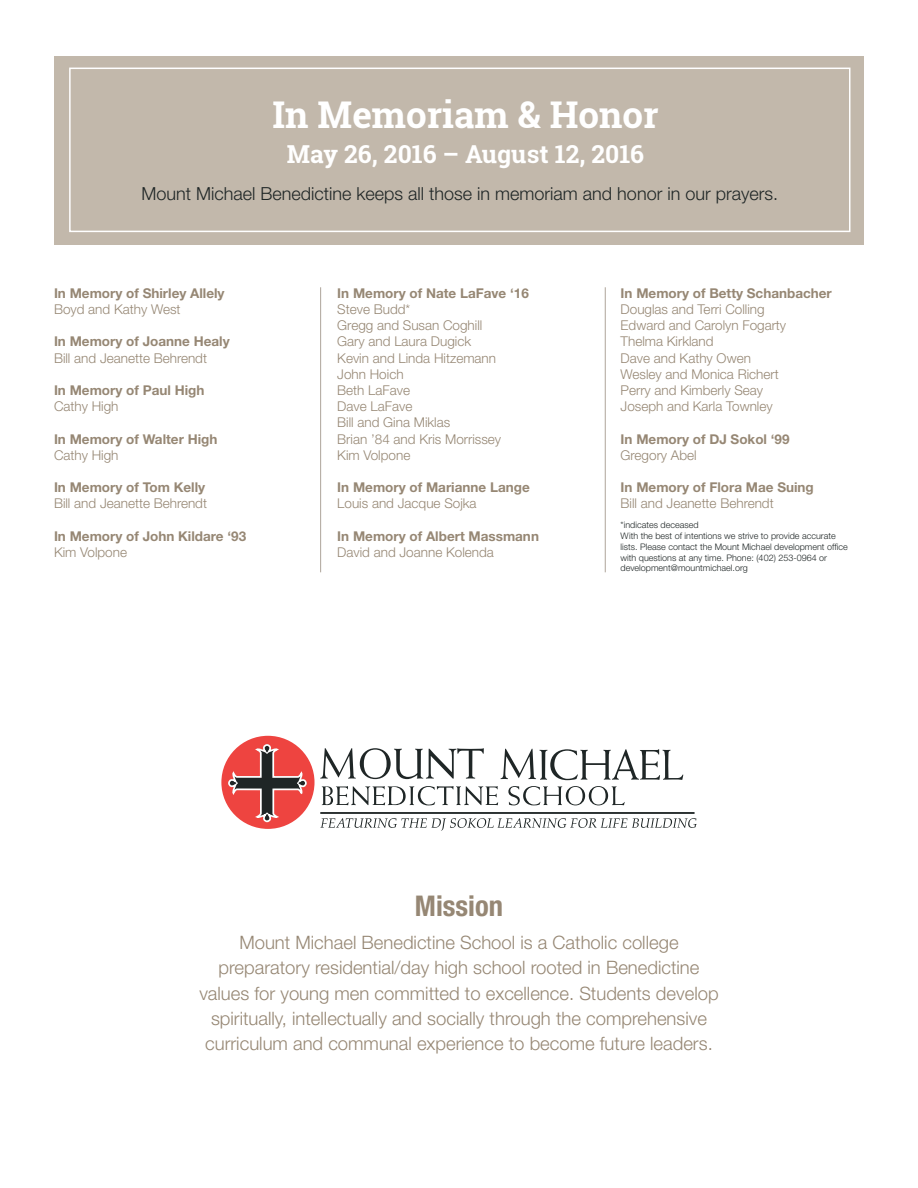
<style>
.page{position:relative;width:918px;height:1188px;background:#fff}
.page>*{position:absolute;margin:0;border:0;box-sizing:border-box;transform-origin:0 0}
.t1{font:700 36.9px "Roboto Slab";color:#fff}
.t2{font:700 condensed 28.5px "Helvetica Neue";color:#968774}
.t3{font:700 24.75px "Roboto Slab";color:#fff}
.t4{font:300 18.45px/25.2px "Helvetica Neue";color:#968774;text-align:center}
.t5{font:300 18px "Helvetica Neue";color:#1f2626}
.t6{font:300 13.5px "Helvetica Neue";color:#968774}
.t7{font:700 13.5px "Helvetica Neue";color:#968774}
.t8{font:300 9px/10.8px "Helvetica Neue";color:#1f2626}
</style>
<div class="page">
<div style="left:55px;top:56px;width:809px;height:189px;background:#c2b8ab"></div>
<div style="left:69px;top:68px;width:781px;height:164px;border:2px solid #fff"></div>
<hr style="left:320px;top:287px;width:1px;height:285px;background:#aea49a">
<hr style="left:605px;top:287px;width:1px;height:285px;background:#aea49a">
<div style="left:221px;top:736px;width:94px;height:93px;background:#ee4440;border-radius:50%"></div>
<svg style="left:227px;top:743px;width:81px;height:80px"></svg>
<svg style="left:320px;top:748px;width:164px;height:31px"></svg>
<svg style="left:501px;top:749px;width:182px;height:31px"></svg>
<svg style="left:322px;top:786px;width:176px;height:19px"></svg>
<svg style="left:508px;top:786px;width:117px;height:19px"></svg>
<hr style="left:320px;top:812px;width:375px;height:2px;background:#1f2626">
<svg style="left:320px;top:818px;width:377px;height:12px"></svg>
<p class="t1" style="left:272px;top:90px;width:388px">In Memoriam &amp; Honor</p>
<p class="t3" style="left:287px;top:137px;width:359px">May 26, 2016 – August 12, 2016</p>
<p class="t5" style="left:142px;top:183px;width:638px">Mount Michael Benedictine keeps all those in memoriam and honor in our prayers.</p>
<p class="t7" style="left:54px;top:285px;width:172px">In Memory of Shirley Allely</p>
<p class="t6" style="left:54px;top:301px;width:128px">Boyd and Kathy West</p>
<p class="t7" style="left:54px;top:333px;width:177px">In Memory of Joanne Healy</p>
<p class="t6" style="left:54px;top:350px;width:155px">Bill and Jeanette Behrendt</p>
<p class="t7" style="left:54px;top:382px;width:152px">In Memory of Paul High</p>
<p class="t6" style="left:54px;top:398px;width:66px">Cathy High</p>
<p class="t7" style="left:54px;top:430px;width:165px">In Memory of Walter High</p>
<p class="t6" style="left:54px;top:447px;width:66px">Cathy High</p>
<p class="t7" style="left:54px;top:479px;width:153px">In Memory of Tom Kelly</p>
<p class="t6" style="left:54px;top:495px;width:155px">Bill and Jeanette Behrendt</p>
<p class="t7" style="left:54px;top:528px;width:194px">In Memory of John Kildare ‘93</p>
<p class="t6" style="left:54px;top:544px;width:75px">Kim Volpone</p>
<p class="t7" style="left:337px;top:285px;width:193px">In Memory of Nate LaFave ‘16</p>
<p class="t6" style="left:337px;top:301px;width:75px">Steve Budd*</p>
<p class="t6" style="left:337px;top:317px;width:147px">Gregg and Susan Coghill</p>
<p class="t6" style="left:337px;top:333px;width:135px">Gary and Laura Dugick</p>
<p class="t6" style="left:337px;top:350px;width:160px">Kevin and Linda Hitzemann</p>
<p class="t6" style="left:337px;top:366px;width:68px">John Hoich</p>
<p class="t6" style="left:337px;top:382px;width:74px">Beth LaFave</p>
<p class="t6" style="left:337px;top:398px;width:77px">Dave LaFave</p>
<p class="t6" style="left:337px;top:414px;width:115px">Bill and Gina Miklas</p>
<p class="t6" style="left:337px;top:431px;width:165px">Brian ’84 and Kris Morrissey</p>
<p class="t6" style="left:337px;top:447px;width:75px">Kim Volpone</p>
<p class="t7" style="left:337px;top:479px;width:194px">In Memory of Marianne Lange</p>
<p class="t6" style="left:337px;top:495px;width:141px">Louis and Jacque Sojka</p>
<p class="t7" style="left:337px;top:528px;width:203px">In Memory of Albert Massmann</p>
<p class="t6" style="left:337px;top:544px;width:158px">David and Joanne Kolenda</p>
<p class="t7" style="left:621px;top:285px;width:213px">In Memory of Betty Schanbacher</p>
<p class="t6" style="left:621px;top:301px;width:146px">Douglas and Terri Colling</p>
<p class="t6" style="left:621px;top:317px;width:167px">Edward and Carolyn Fogarty</p>
<p class="t6" style="left:621px;top:333px;width:95px">Thelma Kirkland</p>
<p class="t6" style="left:621px;top:350px;width:132px">Dave and Kathy Owen</p>
<p class="t6" style="left:621px;top:366px;width:160px">Wesley and Monica Richert</p>
<p class="t6" style="left:621px;top:382px;width:144px">Perry and Kimberly Seay</p>
<p class="t6" style="left:621px;top:398px;width:154px">Joseph and Karla Townley</p>
<p class="t7" style="left:621px;top:430px;width:170px">In Memory of DJ Sokol ‘99</p>
<p class="t6" style="left:621px;top:447px;width:78px">Gregory Abel</p>
<p class="t7" style="left:621px;top:479px;width:195px">In Memory of Flora Mae Suing</p>
<p class="t6" style="left:621px;top:495px;width:155px">Bill and Jeanette Behrendt</p>
<p class="t8" style="left:621px;top:519px;width:80px">*indicates deceased</p>
<p class="t8" style="left:621px;top:530px;width:229px">With the best of intentions we strive to provide accurate lists. Please contact the Mount Michael development office with questions at any time. Phone: (402) 253-0964 or development@mountmichael.org</p>
<p class="t2" style="left:415px;top:889px;width:90px">Mission</p>
<p class="t4" style="left:199px;top:930px;width:521px">Mount Michael Benedictine School is a Catholic college preparatory residential/day high school rooted in Benedictine values for young men committed to excellence. Students develop spiritually, intellectually and socially through the comprehensive curriculum and communal experience to become future leaders.</p>
</div>
